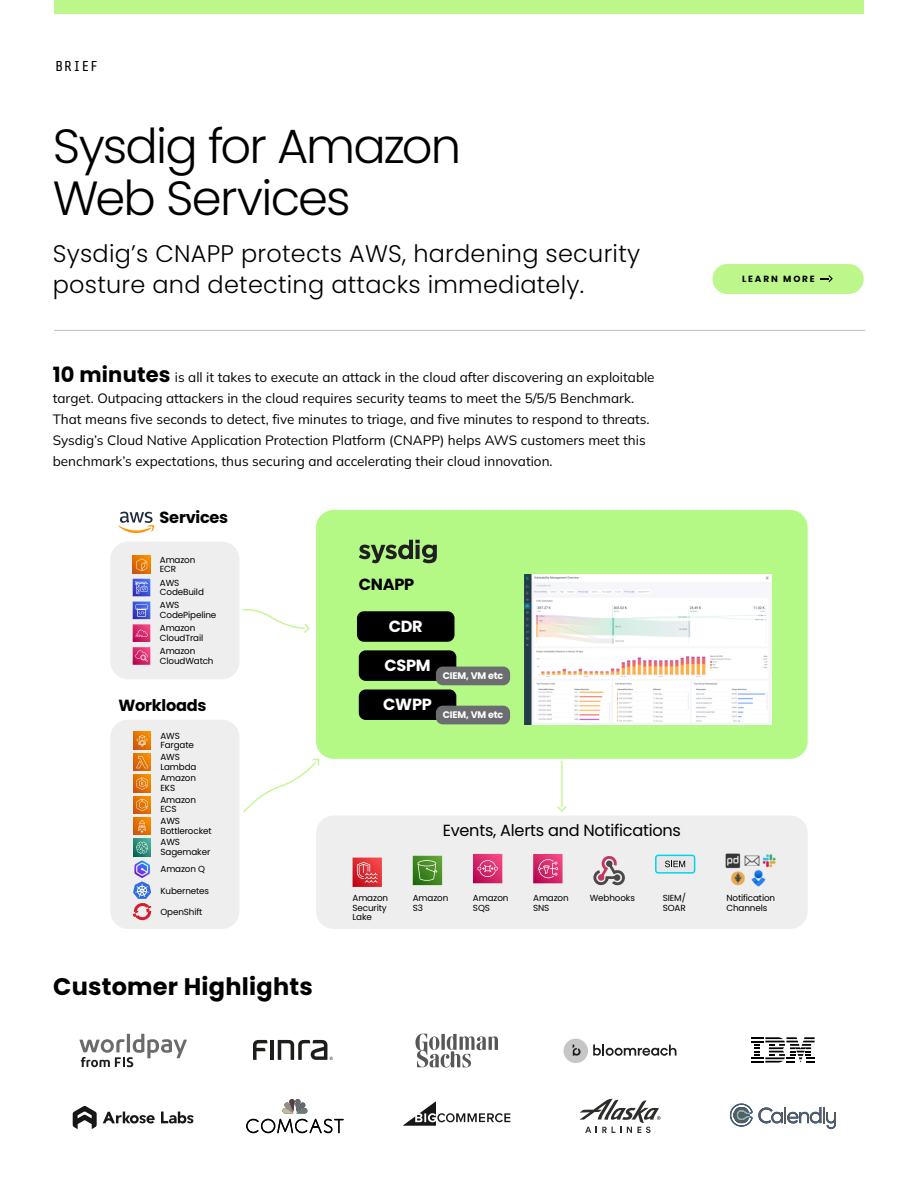
<style>
.page{position:relative;width:918px;height:1188px;background:#fff}
.page>*{position:absolute;margin:0;border:0;box-sizing:border-box;transform-origin:0 0}
.Brief-Display{font:300 48px/52.5px "Poppins";letter-spacing:-.04em;color:#000}
.Brief-Subhead{font:300 24px/31.5px "Poppins";letter-spacing:.01em;color:#000}
.Brief-Body{font:700 24px "Poppins";letter-spacing:.01em;color:#000}
.t1{font:16.2px "Poppins";letter-spacing:-.015em;color:#000}
.t2{font:700 16.2px "Poppins";letter-spacing:-.015em;color:#000}
.t3{font:700 16.2px "Poppins";letter-spacing:-.015em;color:#fff}
.Brief-Eyebrow{font:14.25px "Share Tech Mono";letter-spacing:.075em;color:#000}
.Body{font:13.5px/21px "Mulish";color:#000}
.t4{font:700 9.6px "Poppins";letter-spacing:-.015em;color:#fff}
.CTA{font:700 9px "Poppins";letter-spacing:.2em;color:#000}
.t5{font:8.85px/9.6px "Poppins";letter-spacing:-.015em;color:#000}
.s1{font-family:"Poppins";font-weight:700;font-size:21px}
</style>
<div class="page">
<div style="left:54px;top:0;width:810px;height:14px;background:#bdf78b"></div>
<hr style="left:54px;top:330px;width:811px;height:1px;background:#bbbdbf">
<div style="left:712px;top:264px;width:152px;height:30px;background:#bdf78b;border-radius:15px"></div>
<svg style="left:820px;top:275px;width:13px;height:7px"></svg>
<hr style="left:270px;top:1040px;width:4px;height:20px;background:#1d1d1b">
<svg style="left:253px;top:1040px;width:15px;height:20px"></svg>
<svg style="left:278px;top:1040px;width:55px;height:20px"></svg>
<div style="left:110px;top:720px;width:129px;height:209px;background:#eee;border-radius:18px"></div>
<div style="left:316px;top:510px;width:492px;height:249px;background:#b4f986;border-radius:18px"></div>
<div style="left:110px;top:542px;width:129px;height:137px;background:#eee;border-radius:18px"></div>
<svg style="left:118px;top:512px;width:36px;height:21px"></svg>
<svg style="left:133px;top:556px;width:17px;height:40px"></svg>
<svg style="left:133px;top:602px;width:17px;height:63px"></svg>
<div style="left:316px;top:816px;width:492px;height:113px;background:#eee;border-radius:18px"></div>
<svg style="left:353px;top:858px;width:29px;height:29px"></svg>
<svg style="left:413px;top:856px;width:29px;height:29px"></svg>
<svg style="left:473px;top:854px;width:29px;height:29px"></svg>
<svg style="left:533px;top:854px;width:30px;height:29px"></svg>
<svg style="left:593px;top:855px;width:32px;height:31px"></svg>
<img style="left:725px;top:854px;width:50px;height:33px">
<div style="left:656px;top:855px;width:39px;height:18px;background:#e7e7ea;border-radius:2px"></div>
<div style="left:655px;top:855px;width:40px;height:19px;border:1px solid #00d4e7;border-radius:2px"></div>
<svg style="left:665px;top:861px;width:20px;height:6px"></svg>
<svg style="left:359px;top:540px;width:78px;height:23px"></svg>
<div style="left:357px;top:611px;width:98px;height:31px;background:#000;border-radius:7px"></div>
<div style="left:359px;top:650px;width:97px;height:31px;background:#000;border-radius:7px"></div>
<div style="left:359px;top:689px;width:97px;height:31px;background:#000;border-radius:7px"></div>
<div style="left:436px;top:667px;width:74px;height:18px;background:#6b6d70;border-radius:7px"></div>
<div style="left:436px;top:706px;width:74px;height:18px;background:#6b6d70;border-radius:7px"></div>
<img style="left:525px;top:575px;width:246px;height:149px">
<svg style="left:242px;top:609px;width:68px;height:24px"></svg>
<svg style="left:243px;top:759px;width:76px;height:54px"></svg>
<hr style="left:561px;top:761px;width:2px;height:46px;background:#c3f894">
<svg style="left:557px;top:806px;width:10px;height:6px"></svg>
<svg style="left:133px;top:732px;width:18px;height:18px"></svg>
<svg style="left:137px;top:735px;width:11px;height:11px"></svg>
<svg style="left:133px;top:753px;width:18px;height:18px"></svg>
<svg style="left:136px;top:756px;width:12px;height:12px"></svg>
<svg style="left:133px;top:775px;width:18px;height:17px"></svg>
<svg style="left:137px;top:777px;width:11px;height:13px"></svg>
<svg style="left:133px;top:796px;width:18px;height:18px"></svg>
<svg style="left:137px;top:799px;width:11px;height:12px"></svg>
<svg style="left:133px;top:817px;width:18px;height:18px"></svg>
<svg style="left:138px;top:820px;width:8px;height:12px"></svg>
<svg style="left:133px;top:882px;width:18px;height:39px"></svg>
<svg style="left:133px;top:839px;width:18px;height:17px"></svg>
<svg style="left:136px;top:842px;width:12px;height:12px"></svg>
<img style="left:134px;top:860px;width:16px;height:18px">
<svg style="left:246px;top:1119px;width:98px;height:14px"></svg>
<svg style="left:282px;top:1099px;width:26px;height:14px"></svg>
<svg style="left:79px;top:1034px;width:108px;height:33px"></svg>
<svg style="left:403px;top:1101px;width:107px;height:25px"></svg>
<svg style="left:593px;top:1044px;width:83px;height:12px"></svg>
<div style="left:564px;top:1039px;width:24px;height:24px;background:#c6c6c6;border-radius:50%"></div>
<svg style="left:573px;top:1045px;width:8px;height:11px"></svg>
<svg style="left:415px;top:1034px;width:83px;height:34px"></svg>
<svg style="left:580px;top:1099px;width:80px;height:34px"></svg>
<svg style="left:751px;top:1037px;width:64px;height:26px"></svg>
<svg style="left:729px;top:1103px;width:107px;height:26px"></svg>
<svg style="left:73px;top:1106px;width:24px;height:23px"></svg>
<svg style="left:103px;top:1112px;width:52px;height:12px"></svg>
<svg style="left:161px;top:1112px;width:33px;height:11px"></svg>
<p class="Brief-Eyebrow" style="left:55px;top:59px;width:44px">BRIEF</p>
<p class="Brief-Display" style="left:53px;top:120px;width:410px">Sysdig for Amazon<br>Web Services</p>
<p class="Brief-Subhead" style="left:53px;top:238px;width:589px">Sysdig’s CNAPP protects AWS, hardening security posture and detecting attacks immediately.</p>
<p class="Body" style="left:53px;top:366px;width:603px"><span class="s1">10 minutes</span> is all it takes to execute an attack in the cloud after discovering an exploitable target. Outpacing attackers in the cloud requires security teams to meet the 5/5/5 Benchmark.<br>That means five seconds to detect, five minutes to triage, and five minutes to respond to threats.<br>Sysdig’s Cloud Native Application Protection Platform (CNAPP) helps AWS customers meet this benchmark’s expectations, thus securing and accelerating their cloud innovation.</p>
<p class="t2" style="left:160px;top:508px;width:70px">Services</p>
<p class="t5" style="left:160px;top:555px;width:37px">Amazon<br>ECR</p>
<p class="t5" style="left:160px;top:578px;width:46px">AWS<br>CodeBuild</p>
<p class="t5" style="left:160px;top:601px;width:58px">AWS<br>CodePipeline</p>
<p class="t5" style="left:160px;top:623px;width:45px">Amazon<br>CloudTrail</p>
<p class="t5" style="left:160px;top:646px;width:55px">Amazon<br>CloudWatch</p>
<p class="t2" style="left:118px;top:696px;width:90px">Workloads</p>
<p class="t2" style="left:359px;top:575px;width:57px">CNAPP</p>
<p class="t3" style="left:389px;top:617px;width:36px">CDR</p>
<p class="t3" style="left:384px;top:656px;width:48px">CSPM</p>
<p class="t3" style="left:383px;top:695px;width:50px">CWPP</p>
<p class="t4" style="left:443px;top:670px;width:62px">CIEM, VM etc</p>
<p class="t4" style="left:443px;top:709px;width:62px">CIEM, VM etc</p>
<p class="CTA" style="left:742px;top:274px;width:74px">LEARN MORE</p>
<p class="t5" style="left:160px;top:731px;width:35px">AWS<br>Fargate</p>
<p class="t5" style="left:160px;top:752px;width:38px">AWS<br>Lambda</p>
<p class="t5" style="left:160px;top:774px;width:37px">Amazon<br>EKS</p>
<p class="t5" style="left:160px;top:795px;width:37px">Amazon<br>ECS</p>
<p class="t5" style="left:161px;top:816px;width:53px">AWS<br>Bottlerocket</p>
<p class="t5" style="left:161px;top:864px;width:46px">Amazon Q</p>
<p class="t5" style="left:160px;top:886px;width:50px">Kubernetes</p>
<p class="t5" style="left:160px;top:907px;width:43px">OpenShift</p>
<p class="t5" style="left:161px;top:838px;width:51px">AWS<br>Sagemaker</p>
<p class="Brief-Body" style="left:53px;top:973px;width:261px">Customer Highlights</p>
<p class="t1" style="left:443px;top:821px;width:240px">Events, Alerts and Notifications</p>
<p class="t5" style="left:353px;top:893px;width:37px">Amazon<br>Security<br>Lake</p>
<p class="t5" style="left:413px;top:893px;width:37px">Amazon<br>S3</p>
<p class="t5" style="left:473px;top:893px;width:37px">Amazon<br>SQS</p>
<p class="t5" style="left:533px;top:893px;width:37px">Amazon<br>SNS</p>
<p class="t5" style="left:663px;top:893px;width:25px">SIEM/<br>SOAR</p>
<p class="t5" style="left:726px;top:893px;width:50px">Notification<br>Channels</p>
<p class="t5" style="left:590px;top:893px;width:47px">Webhooks</p>
</div>
